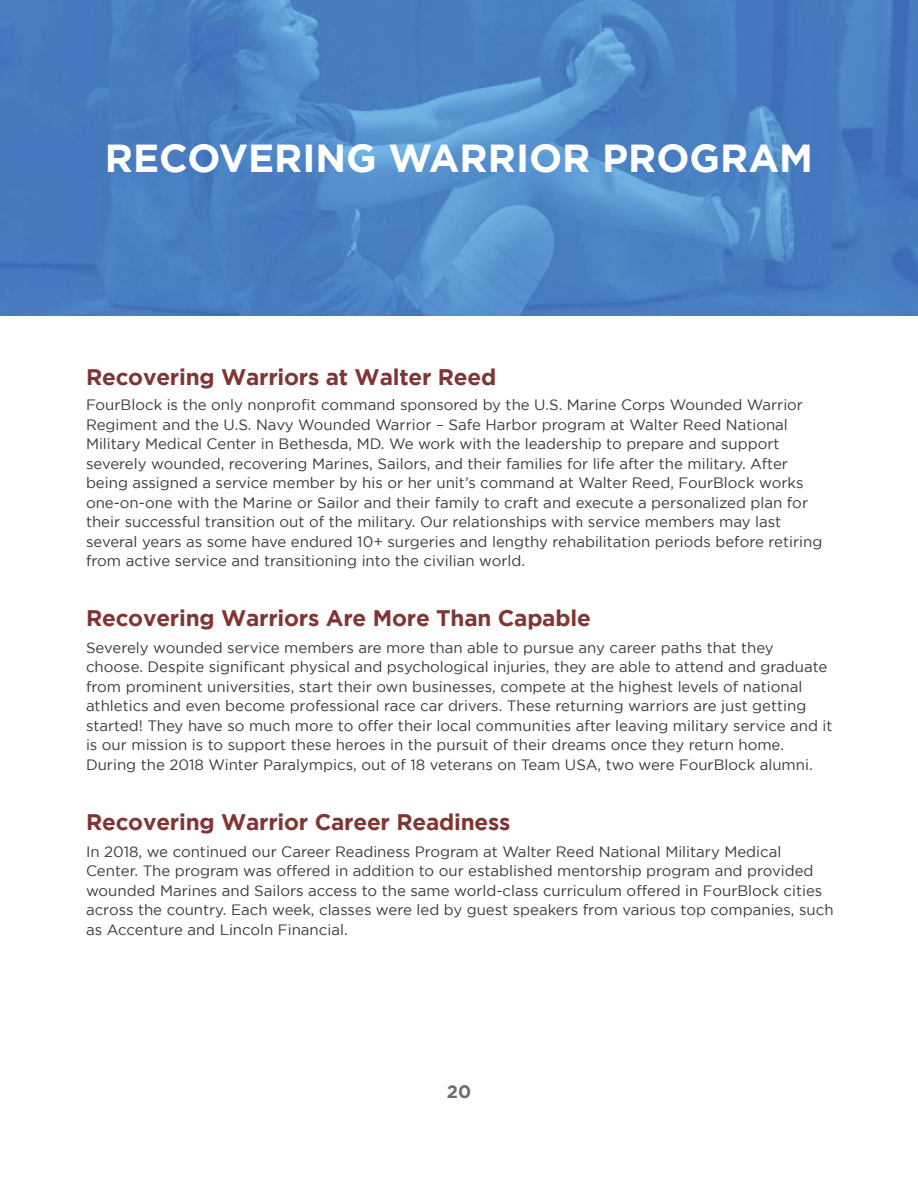
<style>
.page{position:relative;width:918px;height:1188px;background:#fff}
.page>*{position:absolute;margin:0;border:0;box-sizing:border-box;transform-origin:0 0}
.t1{font:700 39px "Gotham";color:#fff}
.t2{font:700 22.5px "Gotham";letter-spacing:-.01em;color:#813533}
.t3{font:700 18px "Gotham";color:#6d6d6d}
.t4{font:15px/19.5px "Gotham";color:#3a3a3a}
</style>
<div class="page">
<img style="left:0;top:0;width:918px;height:315px">
<h1 class="t1" style="left:105px;top:136px;width:710px">RECOVERING WARRIOR PROGRAM</h1>
<h2 class="t2" style="left:86px;top:364px;width:412px">Recovering Warriors at Walter Reed</h2>
<p class="t4" style="left:86px;top:395px;width:738px">FourBlock is the only nonprofit command sponsored by the U.S. Marine Corps Wounded Warrior Regiment and the U.S. Navy Wounded Warrior – Safe Harbor program at Walter Reed National Military Medical Center in Bethesda, MD. We work with the leadership to prepare and support severely wounded, recovering Marines, Sailors, and their families for life after the military. After being assigned a service member by his or her unit’s command at Walter Reed, FourBlock works one-on-one with the Marine or Sailor and their family to craft and execute a personalized plan for their successful transition out of the military. Our relationships with service members may last several years as some have endured 10+ surgeries and lengthy rehabilitation periods before retiring from active service and transitioning into the civilian world.</p>
<h2 class="t2" style="left:86px;top:605px;width:506px">Recovering Warriors Are More Than Capable</h2>
<p class="t4" style="left:86px;top:638px;width:748px">Severely wounded service members are more than able to pursue any career paths that they choose. Despite significant physical and psychological injuries, they are able to attend and graduate from prominent universities, start their own businesses, compete at the highest levels of national athletics and even become professional race car drivers. These returning warriors are just getting started! They have so much more to offer their local communities after leaving military service and it is our mission is to support these heroes in the pursuit of their dreams once they return home.<br>During the 2018 Winter Paralympics, out of 18 veterans on Team USA, two were FourBlock alumni.</p>
<h2 class="t2" style="left:86px;top:809px;width:426px">Recovering Warrior Career Readiness</h2>
<p class="t4" style="left:86px;top:842px;width:749px">In 2018, we continued our Career Readiness Program at Walter Reed National Military Medical Center. The program was offered in addition to our established mentorship program and provided wounded Marines and Sailors access to the same world-class curriculum offered in FourBlock cities across the country. Each week, classes were led by guest speakers from various top companies, such as Accenture and Lincoln Financial.</p>
<p class="t3" style="left:447px;top:1082px;width:26px">20</p>
</div>
